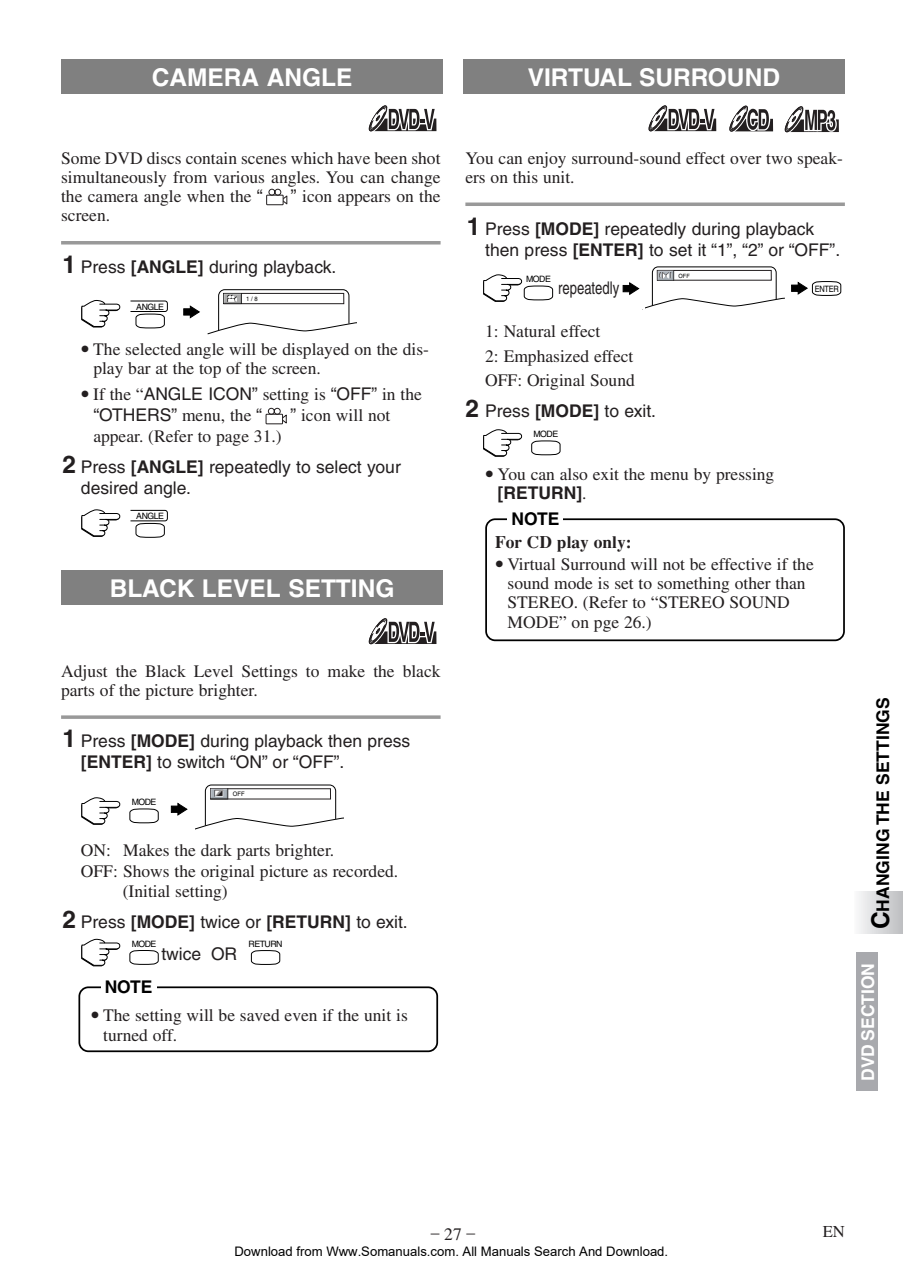
<style>
.page{position:relative;width:903px;height:1276px;background:#fff}
.page>*{position:absolute;margin:0;border:0;box-sizing:border-box;transform-origin:0 0}
.t1{font:700 24.5px "Helvetica";color:#fff}
.t2{font:17.5px/19.2px "Times";color:#231f20}
.t3{font:17.5px/21px "Helvetica";color:#231f20}
.t4{font:700 17.5px "Helvetica";color:#000}
.t5{font:700 17.5px "Times";color:#231f20}
.t6{font:17.5px "Helvetica";color:#231f20;scale:.75 1}
.t7{font:700 17.5px "Helvetica";color:#fff}
.t8{font:700 17.5px "Helvetica";color:#231f20}
.t9{font:16.62px "Times";color:#231f20}
.t10{font:13.12px "Arial";color:#000}
.t11{font:8.75px "Helvetica";letter-spacing:-.055em;color:#000}
.t12{font:8.75px "Helvetica";letter-spacing:-.055em;color:#000;scale:.85 1}
.t13{font:6.12px "Helvetica";color:#000;scale:.96 1}
.t14{font:5.77px "Helvetica";color:#000;scale:.96 1}
.s1{font-family:"Helvetica"}
.s2{font-weight:700;font-size:24.5px}
.s3{font-weight:700}
.s4{font-size:24.5px}
.s5{font-family:"Times"}
.s6{font-family:"Times";font-weight:400}
</style>
<div class="page">
<hr style="left:61px;top:241px;width:380px;height:3px;background:#999">
<svg style="left:61px;top:715px;width:380px;height:4px;background:#a5a5a5"></svg>
<svg style="left:465px;top:202px;width:380px;height:4px;background:#a6a6a6"></svg>
<svg style="left:784px;top:106px;width:55px;height:27px"></svg>
<svg style="left:729px;top:105px;width:44px;height:27px"></svg>
<svg style="left:648px;top:105px;width:69px;height:27px"></svg>
<svg style="left:368px;top:618px;width:69px;height:27px"></svg>
<svg style="left:266px;top:414px;width:17px;height:10px"></svg>
<svg style="left:268px;top:408px;width:19px;height:16px"></svg>
<svg style="left:266px;top:195px;width:18px;height:10px"></svg>
<svg style="left:268px;top:189px;width:20px;height:16px"></svg>
<svg style="left:368px;top:105px;width:69px;height:27px"></svg>
<div style="left:463px;top:60px;width:382px;height:34px;background:#808080"></div>
<div style="left:61px;top:570px;width:382px;height:35px;background:#808080"></div>
<svg style="left:195px;top:784px;width:149px;height:46px"></svg>
<div style="left:210px;top:788px;width:121px;height:11px;border:1px solid #231f20"></div>
<img style="left:211px;top:789px;width:17px;height:10px">
<div style="left:61px;top:60px;width:382px;height:34px;background:#808080"></div>
<svg style="left:208px;top:289px;width:149px;height:46px"></svg>
<img style="left:224px;top:293px;width:17px;height:11px">
<svg style="left:81px;top:300px;width:40px;height:27px"></svg>
<svg style="left:190px;top:305px;width:10px;height:14px"></svg>
<div style="left:183px;top:308px;width:8px;height:7px;background:#000;border:1px solid #000"></div>
<svg style="left:130px;top:300px;width:38px;height:29px"></svg>
<svg style="left:81px;top:509px;width:40px;height:28px"></svg>
<svg style="left:130px;top:510px;width:38px;height:28px"></svg>
<svg style="left:81px;top:797px;width:40px;height:28px"></svg>
<svg style="left:177px;top:802px;width:11px;height:14px"></svg>
<div style="left:171px;top:806px;width:7px;height:7px;background:#000;border:1px solid #000"></div>
<svg style="left:129px;top:808px;width:30px;height:15px"></svg>
<svg style="left:81px;top:938px;width:40px;height:28px"></svg>
<svg style="left:129px;top:950px;width:30px;height:15px"></svg>
<svg style="left:251px;top:950px;width:29px;height:15px"></svg>
<svg style="left:483px;top:274px;width:70px;height:28px"></svg>
<svg style="left:629px;top:266px;width:156px;height:44px"></svg>
<div style="left:623px;top:285px;width:7px;height:7px;background:#000;border:1px solid #000"></div>
<div style="left:791px;top:285px;width:8px;height:7px;background:#000;border:1px solid #000"></div>
<svg style="left:797px;top:281px;width:45px;height:15px"></svg>
<svg style="left:483px;top:429px;width:39px;height:28px"></svg>
<svg style="left:531px;top:440px;width:30px;height:15px"></svg>
<div style="left:855px;top:891px;width:48px;height:43px;background:linear-gradient(to right,#f7f8f9,#bebfc2)"></div>
<div style="left:857px;top:952px;width:21px;height:139px;background:#a8a9ad"></div>
<svg style="left:78px;top:986px;width:360px;height:66px"></svg>
<div style="left:101px;top:978px;width:55px;height:21px;background:#fff"></div>
<svg style="left:485px;top:518px;width:360px;height:123px"></svg>
<div style="left:508px;top:510px;width:55px;height:21px;background:#fff"></div>
<h1 class="t1" style="left:152px;top:68px;width:202px">CAMERA ANGLE</h1>
<h1 class="t1" style="left:528px;top:68px;width:254px">VIRTUAL SURROUND</h1>
<p class="t2" style="left:61px;top:150px;width:381px;text-align:justify">Some DVD discs contain scenes which have been shot simultaneously from various angles. You can change the camera angle when the <span class="s1">“</span></p>
<p class="t2" style="left:291px;top:188px;width:151px"><span class="s1">”</span> icon appears on the</p>
<p class="t2" style="left:61px;top:208px;width:51px">screen.</p>
<p class="t3" style="left:63px;top:258px;width:275px"><span class="s2">1</span> Press <span class="s3">[ANGLE]</span> during playback.</p>
<p class="t11" style="left:136px;top:303px;width:29px">ANGLE</p>
<p class="t13" style="left:246px;top:297px;width:13px">1 / 8</p>
<p class="t2" style="left:93px;top:341px;width:337px;text-indent:-12px"><span class="s4">•</span> The selected angle will be displayed on the dis&shy;play bar at the top of the screen.</p>
<p class="t2" style="left:81px;top:386px;width:342px"><span class="s4">•</span> If the “<span class="s1">ANGLE ICON”</span> setting is <span class="s1">“OFF”</span> in the</p>
<p class="t3" style="left:93px;top:406px;width:170px">“OTHERS” <span class="s5">menu, the</span> “</p>
<p class="t2" style="left:290px;top:407px;width:101px"><span class="s1">”</span> icon will not</p>
<p class="t2" style="left:93px;top:428px;width:190px">appear. (Refer to page 31.)</p>
<p class="t3" style="left:81px;top:458px;width:321px;text-indent:-18px"><span class="s2">2</span> Press <span class="s3">[ANGLE]</span> repeatedly to select your desired angle.</p>
<p class="t11" style="left:136px;top:513px;width:29px">ANGLE</p>
<h1 class="t1" style="left:110px;top:579px;width:286px">BLACK LEVEL SETTING</h1>
<p class="t2" style="left:61px;top:663px;width:381px">Adjust the Black Level Settings to make the black parts of the picture brighter.</p>
<p class="t3" style="left:81px;top:732px;width:331px;text-indent:-18px"><span class="s2">1</span> Press <span class="s3">[MODE]</span> during playback then press <span class="s3">[ENTER]</span> to switch “ON” or “OFF”.</p>
<p class="t11" style="left:132px;top:799px;width:26px">MODE</p>
<p class="t13" style="left:233px;top:792px;width:14px">OFF</p>
<p class="t2" style="left:81px;top:840px;width:319px;line-height:21.7px">ON: Makes the dark parts brighter.<br>OFF: Shows the original picture as recorded.</p>
<p class="t2" style="left:123px;top:883px;width:106px">(Initial setting)</p>
<p class="t3" style="left:63px;top:912px;width:347px"><span class="s2">2</span> Press <span class="s3">[MODE]</span> twice or <span class="s3">[RETURN]</span> to exit.</p>
<p class="t11" style="left:132px;top:940px;width:26px">MODE</p>
<p class="t3" style="left:161px;top:945px;width:77px">twice OR</p>
<p class="t4" style="left:105px;top:981px;width:49px">NOTE</p>
<p class="t11" style="left:249px;top:941px;width:36px">RETURN</p>
<p class="t2" style="left:103px;top:1007px;width:306px;text-indent:-12px"><span class="s4">•</span> The setting will be saved even if the unit is turned off.</p>
<p class="t2" style="left:465px;top:150px;width:379px">You can enjoy surround-sound effect over two speak&shy;ers on this unit.</p>
<p class="t3" style="left:485px;top:220px;width:356px;text-indent:-18px"><span class="s2">1</span> Press <span class="s3">[MODE]</span> repeatedly during playback then press <span class="s3">[ENTER]</span> to set it “1”, “2” or “OFF”.</p>
<p class="t11" style="left:526px;top:276px;width:26px">MODE</p>
<p class="t14" style="left:679px;top:273px;width:13px">OFF</p>
<p class="t6" style="left:558px;top:281px;width:83px">repeatedly</p>
<p class="t12" style="left:815px;top:286px;width:30px">ENTER</p>
<p class="t2" style="left:485px;top:321px;width:151px;line-height:24.2px">1: Natural effect<br>2: Emphasized effect<br>OFF: Original Sound</p>
<p class="t3" style="left:465px;top:402px;width:192px"><span class="s2">2</span> Press <span class="s3">[MODE]</span> to exit.</p>
<p class="t11" style="left:533px;top:431px;width:26px">MODE</p>
<p class="t2" style="left:485px;top:466px;width:291px"><span class="s4">•</span> You can also exit the menu by pressing</p>
<p class="t8" style="left:498px;top:486px;width:90px">[RETURN]<span class="s6">.</span></p>
<p class="t5" style="left:495px;top:536px;width:138px">For CD play only:</p>
<p class="t2" style="left:508px;top:556px;width:308px;text-indent:-12px"><span class="s4">•</span> Virtual Surround will not be effective if the sound mode is set to something other than STEREO. (Refer to “STEREO SOUND MODE” on pge 26.)</p>
<p class="t4" style="left:511px;top:513px;width:49px">NOTE</p>
<p class="t4" style="left:876px;top:929px;width:233px;rotate:-90deg"><span class="s4">C</span>HANGING THE SETTINGS</p>
<p class="t7" style="left:862px;top:1081px;width:120px;rotate:-90deg">DVD SECTION</p>
<p class="t2" style="left:431px;top:1225px;width:46px">–27–</p>
<p class="t9" style="left:823px;top:1225px;width:24px">EN</p>
<p class="t10" style="left:234px;top:1244px;width:435px">Download from Www.Somanuals.com. All Manuals Search And Download.</p>
</div>
